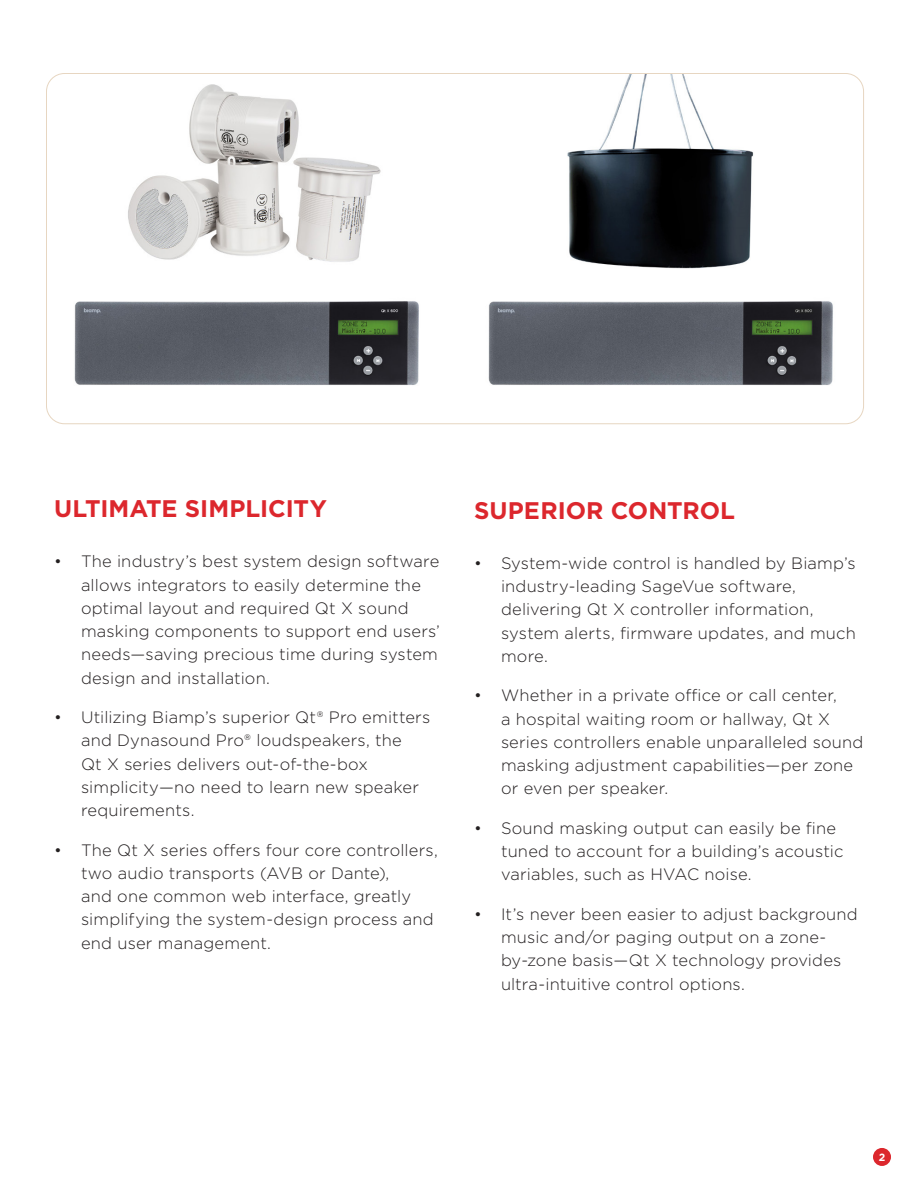
<style>
.page{position:relative;width:918px;height:1188px;background:#fff}
.page>*{position:absolute;margin:0;border:0;box-sizing:border-box;transform-origin:0 0}
.p_h2_red_new{font:700 24px "Gotham";color:#dc272d}
.t1{font:300 16.5px/23.2px "Gotham";letter-spacing:.01em;color:#231f20}
.t2{font:700 10.5px "Gotham";color:#fff}
</style>
<div class="page">
<img style="left:46px;top:74px;width:815px;height:311px">
<div style="left:873px;top:1148px;width:18px;height:18px;background:#dc272d;border-radius:50%"></div>
<p class="p_h2_red_new" style="left:54px;top:493px;width:274px">ULTIMATE SIMPLICITY</p>
<p class="t1" style="left:81px;top:550px;width:361px;text-indent:-27px">• The industry’s best system design software allows integrators to easily determine the optimal layout and required Qt X sound masking components to support end users’ needs—saving precious time during system design and installation.</p>
<p class="t1" style="left:81px;top:705px;width:351px;text-indent:-27px">• Utilizing Biamp’s superior Qt® Pro emitters and Dynasound Pro® loudspeakers, the<br>Qt X series delivers out-of-the-box simplicity—no need to learn new speaker requirements.</p>
<p class="t1" style="left:81px;top:838px;width:358px;text-indent:-27px">• The Qt X series offers four core controllers, two audio transports (AVB or Dante),<br>and one common web interface, greatly simplifying the system-design process and end user management.</p>
<p class="p_h2_red_new" style="left:474px;top:494px;width:263px">SUPERIOR CONTROL</p>
<p class="t1" style="left:501px;top:551px;width:356px;text-indent:-27px">• System-wide control is handled by Biamp’s industry-leading SageVue software, delivering Qt X controller information, system alerts, firmware updates, and much more.</p>
<p class="t1" style="left:501px;top:683px;width:364px;text-indent:-27px">• Whether in a private office or call center,<br>a hospital waiting room or hallway, Qt X series controllers enable unparalleled sound masking adjustment capabilities—per zone or even per speaker.</p>
<p class="t1" style="left:501px;top:816px;width:344px;text-indent:-27px">• Sound masking output can easily be fine tuned to account for a building’s acoustic variables, such as HVAC noise.</p>
<p class="t1" style="left:501px;top:902px;width:358px;text-indent:-27px">• It’s never been easier to adjust background music and/or paging output on a zone&shy;by-zone basis—Qt X technology provides ultra-intuitive control options.</p>
<p class="t2" style="left:879px;top:1150px;width:8px">2</p>
</div>
